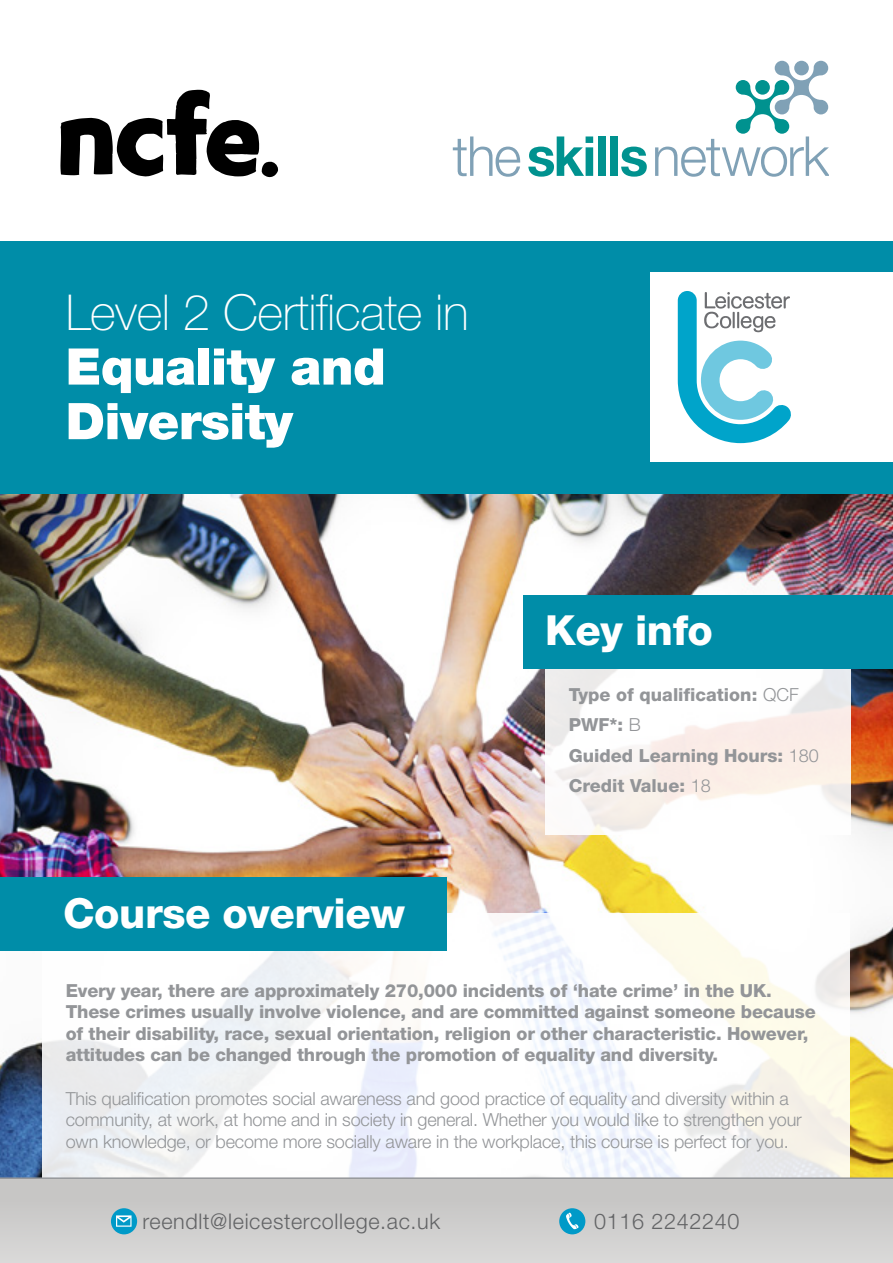
<style>
.page{position:relative;width:893px;height:1263px;background:#fff}
.page>*{position:absolute;margin:0;border:0;box-sizing:border-box;transform-origin:0 0}
.t1{font:900 50.55px/54.6px "Helvetica Neue LT Pro";letter-spacing:-.01em;color:#fff}
.t2{font:100 49.5px "Helvetica Neue LT Pro";letter-spacing:-.01em;color:#fff}
.t3{font:800 41.55px "Helvetica Neue LT Pro";letter-spacing:-.01em;color:#fff}
.t4{font:300 21.6px "Helvetica Neue LT Pro";letter-spacing:.03em;color:#636466}
.t5{font:800 18px/30.6px "Helvetica Neue LT Pro";letter-spacing:-.01em;color:#939598}
.t6{font:300 18px/21.6px "Helvetica Neue LT Pro";letter-spacing:-.01em;color:#939598}
.s1{font-weight:300}
</style>
<div class="page">
<img style="left:0;top:493px;width:893px;height:684px">
<svg style="left:453px;top:136px;width:67px;height:41px"></svg>
<svg style="left:528px;top:136px;width:65px;height:41px"></svg>
<div style="left:598px;top:136px;width:8px;height:40px;background:#00928f"></div>
<div style="left:610px;top:136px;width:8px;height:40px;background:#00928f"></div>
<svg style="left:621px;top:147px;width:26px;height:30px"></svg>
<svg style="left:655px;top:61px;width:173px;height:116px"></svg>
<div style="left:0;top:1178px;width:893px;height:85px;background:#c7c6c5"></div>
<div style="left:0;top:241px;width:893px;height:252px;background:#008da8"></div>
<svg style="left:60px;top:90px;width:218px;height:87px"></svg>
<svg style="left:545px;top:668px;width:305px;height:166px"></svg>
<div style="left:524px;top:595px;width:369px;height:73px;background:#008da8"></div>
<svg style="left:43px;top:913px;width:807px;height:264px"></svg>
<div style="left:0;top:877px;width:446px;height:73px;background:#008da8"></div>
<hr style="left:0;top:1177px;width:893px;height:2px;background:#939598">
<div style="left:651px;top:272px;width:242px;height:190px;background:#fff"></div>
<div style="left:559px;top:1208px;width:26px;height:26px;background:#009ac8;border-radius:50%"></div>
<svg style="left:566px;top:1213px;width:13px;height:16px"></svg>
<div style="left:111px;top:1208px;width:26px;height:26px;background:#009ac8;border-radius:50%"></div>
<svg style="left:116px;top:1215px;width:16px;height:12px"></svg>
<svg style="left:678px;top:291px;width:113px;height:152px"></svg>
<h2 class="t2" style="left:66px;top:284px;width:404px">Level 2 Certificate in</h2>
<h1 class="t1" style="left:66px;top:339px;width:321px">Equality and<br>Diversity</h1>
<h3 class="t3" style="left:63px;top:888px;width:343px">Course overview</h3>
<h3 class="t3" style="left:545px;top:606px;width:169px">Key info</h3>
<p class="t5" style="left:569px;top:679px;width:251px">Type of qualification: <span class="s1">QCF<br></span>PWF*: <span class="s1">B<br></span>Guided Learning Hours: <span class="s1">180<br></span>Credit Value: <span class="s1">18</span></p>
<p class="t5" style="left:66px;top:979px;width:751px;line-height:21.6px">Every year, there are approximately 270,000 incidents of ‘hate crime’ in the UK.<br>These crimes usually involve violence, and are committed against someone because of their disability, race, sexual orientation, religion or other characteristic. However, attitudes can be changed through the promotion of equality and diversity.</p>
<p class="t6" style="left:66px;top:1087px;width:738px">This qualification promotes social awareness and good practice of equality and diversity within a community, at work, at home and in society in general. Whether you would like to strengthen your own knowledge, or become more socially aware in the workplace, this course is perfect for you.</p>
<p class="t4" style="left:142px;top:1208px;width:299px">reendlt@leicestercollege.ac.uk</p>
<p class="t4" style="left:594px;top:1208px;width:147px">0116 2242240</p>
</div>
